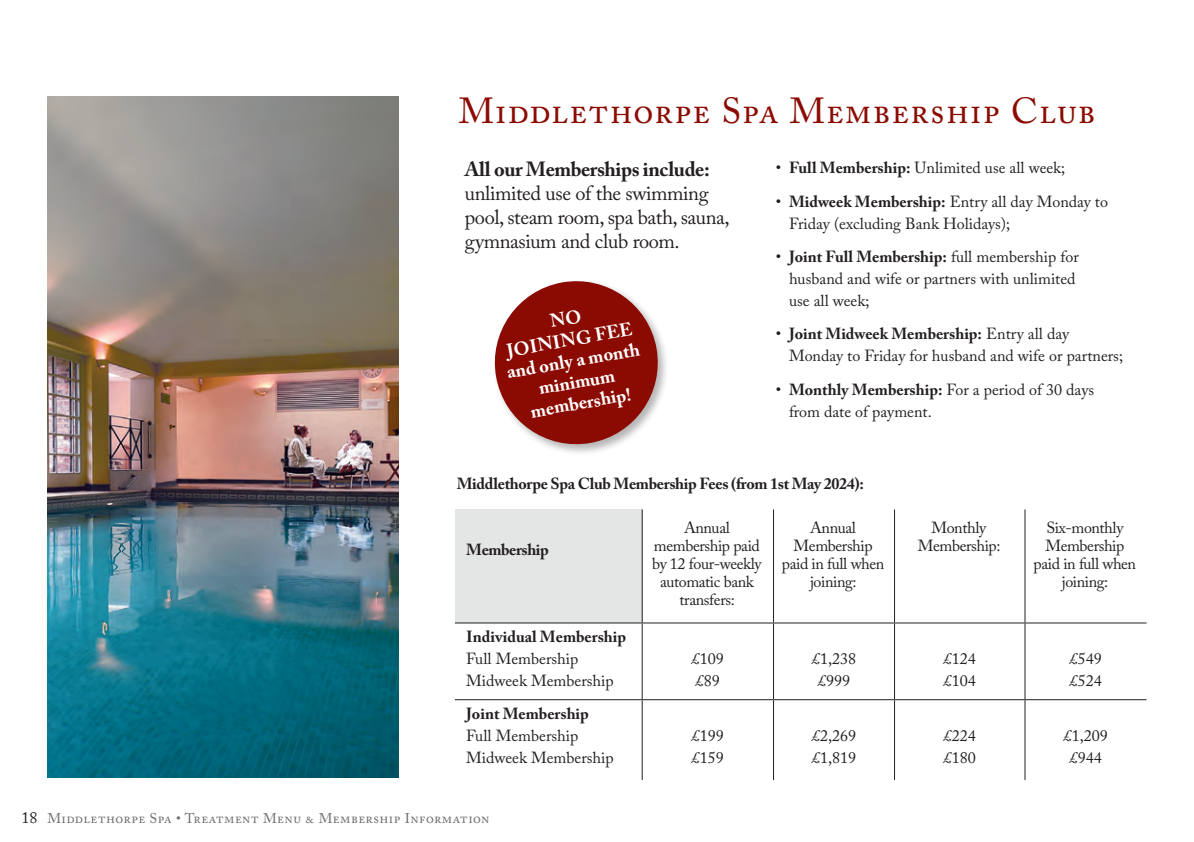
<style>
.page{position:relative;width:1194px;height:842px;background:#fff}
.page>*{position:absolute;margin:0;border:0;box-sizing:border-box;transform-origin:0 0}
.t1{font:36px "Adobe Caslon Pro";letter-spacing:.03em;color:#8b0a02}
.t2{font:20.4px/23.8px "Adobe Caslon Pro";color:#231f20}
.t3{font:700 20.4px "Adobe Caslon Pro";letter-spacing:-.02em;color:#231f20}
.t4{font:700 18.6px/21.4px "Adobe Caslon Pro";color:#fff;text-align:center}
.t5{font:16px/22px "Adobe Caslon Pro";color:#231f20}
.t6{font:700 16px "Adobe Caslon Pro";letter-spacing:-.02em;color:#231f20}
.t7{font:16px/18px "Adobe Caslon Pro";letter-spacing:-.025em;color:#231f20;text-align:center}
.t8{font:700 16px "Adobe Caslon Pro";color:#231f20}
.t9{font:14px "Adobe Caslon Pro";letter-spacing:.03em;color:#6c6d70}
.s1{font-weight:700}
.s2{font-size:16px;color:#231f20}
</style>
<div class="page">
<div style="left:455px;top:509px;width:187px;height:113px;background:#e4e5e5"></div>
<hr style="left:641px;top:509px;width:1px;height:113px;background:#231f20">
<hr style="left:773px;top:509px;width:1px;height:113px;background:#231f20">
<hr style="left:894px;top:509px;width:1px;height:113px;background:#231f20">
<hr style="left:1024px;top:509px;width:1px;height:113px;background:#231f20">
<hr style="left:455px;top:622px;width:187px;height:1px;background:#231f20">
<hr style="left:642px;top:622px;width:131px;height:1px;background:#231f20">
<hr style="left:641px;top:623px;width:1px;height:75px;background:#231f20">
<hr style="left:773px;top:622px;width:121px;height:1px;background:#231f20">
<hr style="left:773px;top:623px;width:1px;height:75px;background:#231f20">
<hr style="left:894px;top:622px;width:130px;height:1px;background:#231f20">
<hr style="left:894px;top:623px;width:1px;height:75px;background:#231f20">
<hr style="left:1024px;top:622px;width:122px;height:1px;background:#231f20">
<hr style="left:1024px;top:623px;width:1px;height:75px;background:#231f20">
<hr style="left:455px;top:698px;width:187px;height:1px;background:#231f20">
<hr style="left:642px;top:698px;width:131px;height:1px;background:#231f20">
<hr style="left:641px;top:699px;width:1px;height:80px;background:#231f20">
<hr style="left:773px;top:698px;width:121px;height:1px;background:#231f20">
<hr style="left:773px;top:699px;width:1px;height:80px;background:#231f20">
<hr style="left:894px;top:698px;width:130px;height:1px;background:#231f20">
<hr style="left:894px;top:699px;width:1px;height:80px;background:#231f20">
<hr style="left:1024px;top:698px;width:122px;height:1px;background:#231f20">
<hr style="left:1024px;top:699px;width:1px;height:80px;background:#231f20">
<img style="left:47px;top:96px;width:352px;height:680px">
<div style="left:492px;top:278px;width:177px;height:177px;background:#231f20;opacity:.33"></div>
<svg style="left:492px;top:278px;width:172px;height:172px"></svg>
<h1 class="t1" style="left:458px;top:89px;width:638px">Middlethorpe Spa Membership Club</h1>
<p class="t5" style="left:776px;top:156px;width:291px">• <span class="s1">Full Membership:</span> Unlimited use all week;</p>
<p class="t5" style="left:789px;top:190px;width:320px;text-indent:-13px">• <span class="s1">Midweek Membership:</span> Entry all day Monday to<br>Friday (excluding Bank Holidays);</p>
<p class="t5" style="left:789px;top:245px;width:291px;text-indent:-13px">• <span class="s1">Joint Full Membership:</span> full membership for husband and wife or partners with unlimited use all week;</p>
<p class="t5" style="left:789px;top:322px;width:335px;text-indent:-13px">• <span class="s1">Joint Midweek Membership:</span> Entry all day<br>Monday to Friday for husband and wife or partners;</p>
<p class="t5" style="left:789px;top:378px;width:307px;text-indent:-13px">• <span class="s1">Monthly Membership:</span> For a period of 30 days from date of payment.</p>
<p class="t3" style="left:465px;top:157px;width:246px">All our Memberships include:</p>
<p class="t2" style="left:465px;top:181px;width:266px">unlimited use of the swimming pool, steam room, spa bath, sauna, gymnasium and club room.</p>
<p class="t4" style="left:497px;top:319px;width:136px;rotate:-10deg">NO<br>JOINING FEE and only a month minimum membership!</p>
<p class="t6" style="left:456px;top:474px;width:409px">Middlethorpe Spa Club Membership Fees (from 1st May 2024):</p>
<p class="t6" style="left:466px;top:540px;width:84px">Membership</p>
<p class="t7" style="left:652px;top:518px;width:111px">Annual membership paid by 12 four-weekly automatic bank transfers:</p>
<p class="t5" style="left:781px;top:518px;width:104px;line-height:18px;text-align:center">Annual<br>Membership paid in full when joining:</p>
<p class="t5" style="left:917px;top:518px;width:84px;line-height:18px;text-align:center">Monthly<br>Membership:</p>
<p class="t5" style="left:1033px;top:518px;width:104px;line-height:18px;text-align:center">Six-monthly<br>Membership paid in full when joining:</p>
<p class="t8" style="left:466px;top:627px;width:161px">Individual Membership</p>
<p class="t5" style="left:466px;top:647px;width:149px">Full Membership<br>Midweek Membership</p>
<p class="t5" style="left:691px;top:647px;width:33px">£109 £89</p>
<p class="t5" style="left:812px;top:647px;width:46px;text-align:center">£1,238 £999</p>
<p class="t5" style="left:943px;top:647px;width:33px">£124 £104</p>
<p class="t5" style="left:1069px;top:647px;width:33px">£549 £524</p>
<p class="t8" style="left:466px;top:703px;width:124px">Joint Membership</p>
<p class="t5" style="left:466px;top:724px;width:149px">Full Membership<br>Midweek Membership</p>
<p class="t5" style="left:691px;top:724px;width:33px">£199 £159</p>
<p class="t5" style="left:812px;top:724px;width:46px">£2,269 £1,819</p>
<p class="t5" style="left:943px;top:724px;width:33px">£224 £180</p>
<p class="t5" style="left:1063px;top:724px;width:46px;text-align:center">£1,209 £944</p>
<p class="t9" style="left:22px;top:809px;width:469px"><span class="s2">18</span> Middlethorpe Spa • Treatment Menu &amp; Membership Information</p>
</div>
